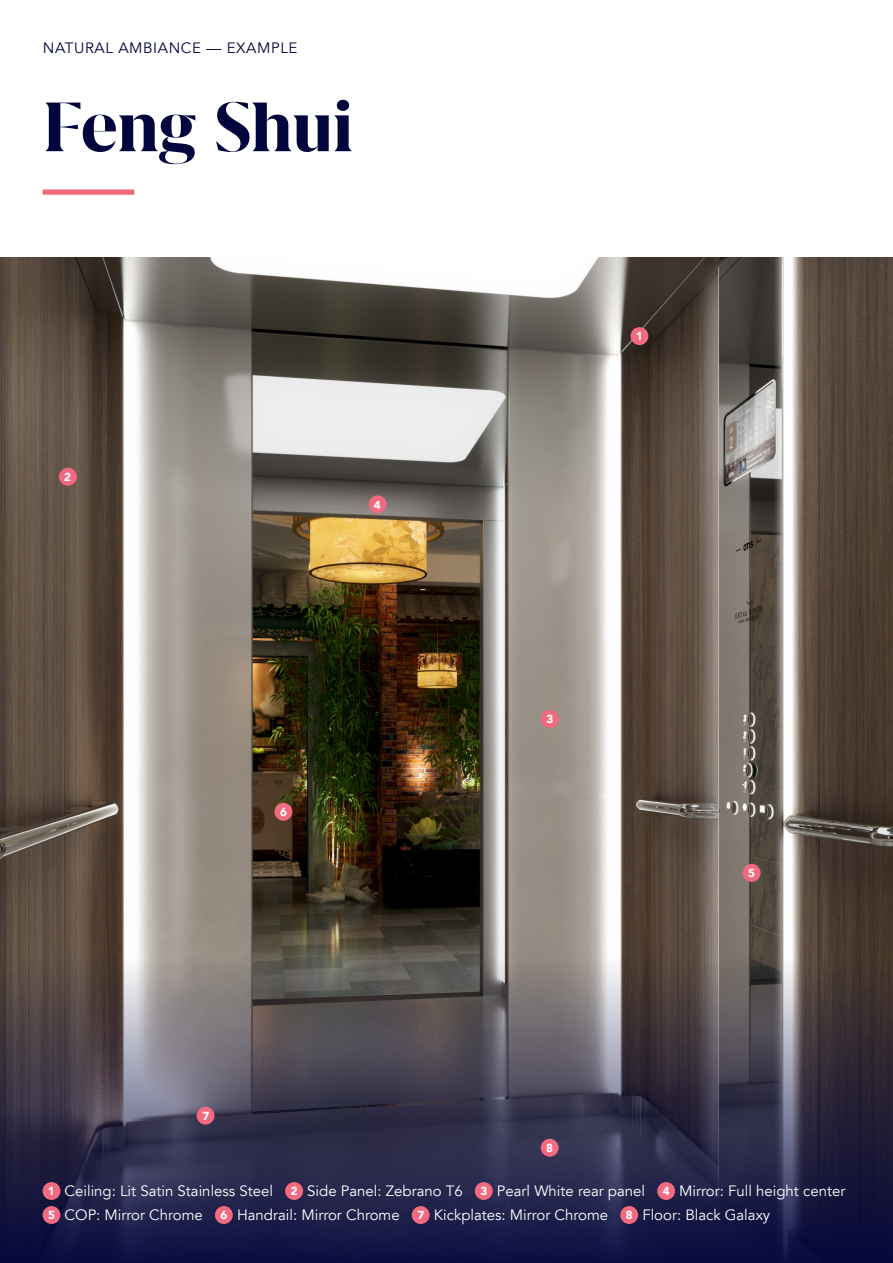
<style>
.page{position:relative;width:893px;height:1263px;background:#fff}
.page>*{position:absolute;margin:0;border:0;box-sizing:border-box;transform-origin:0 0}
.Headline{font:700 81px "Grifo L";letter-spacing:-.005em;color:#02063d}
.copy{font:15px "Avenir LT";color:#fff}
.kopfzeile{font:15px "Avenir LT";letter-spacing:.04em;color:#02063d}
.t1{font:900 11.7px "Avenir LT";color:#fff}
</style>
<div class="page">
<img style="left:0;top:257px;width:893px;height:380px">
<img style="left:0;top:637px;width:893px;height:626px">
<svg style="left:43px;top:189px;width:92px;height:6px"></svg>
<div style="left:43px;top:1182px;width:17px;height:18px;background:#f16a80;border-radius:50%"></div>
<div style="left:285px;top:1182px;width:18px;height:18px;background:#f16a80;border-radius:50%"></div>
<div style="left:475px;top:1182px;width:18px;height:18px;background:#f16a80;border-radius:50%"></div>
<div style="left:657px;top:1182px;width:18px;height:18px;background:#f16a80;border-radius:50%"></div>
<div style="left:43px;top:1206px;width:17px;height:18px;background:#f16a80;border-radius:50%"></div>
<div style="left:215px;top:1206px;width:18px;height:18px;background:#f16a80;border-radius:50%"></div>
<div style="left:412px;top:1206px;width:18px;height:18px;background:#f16a80;border-radius:50%"></div>
<div style="left:620px;top:1206px;width:18px;height:18px;background:#f16a80;border-radius:50%"></div>
<div style="left:630px;top:327px;width:18px;height:18px;background:#f16a80;border-radius:50%"></div>
<div style="left:59px;top:468px;width:18px;height:18px;background:#f16a80;border-radius:50%"></div>
<div style="left:541px;top:710px;width:18px;height:18px;background:#f16a80;border-radius:50%"></div>
<div style="left:369px;top:495px;width:18px;height:18px;background:#f16a80;border-radius:50%"></div>
<div style="left:743px;top:864px;width:18px;height:18px;background:#f16a80;border-radius:50%"></div>
<div style="left:274px;top:803px;width:18px;height:18px;background:#f16a80;border-radius:50%"></div>
<div style="left:197px;top:1107px;width:18px;height:17px;background:#f16a80;border-radius:50%"></div>
<div style="left:541px;top:1139px;width:18px;height:18px;background:#f16a80;border-radius:50%"></div>
<p class="kopfzeile" style="left:43px;top:39px;width:256px">NATURAL AMBIANCE — EXAMPLE</p>
<p class="Headline" style="left:43px;top:87px;width:312px">Feng Shui</p>
<p class="t1" style="left:64px;top:470px;width:8px">2</p>
<p class="t1" style="left:374px;top:498px;width:8px">4</p>
<p class="t1" style="left:280px;top:805px;width:8px">6</p>
<p class="t1" style="left:202px;top:1109px;width:8px">7</p>
<p class="t1" style="left:636px;top:329px;width:8px">1</p>
<p class="t1" style="left:546px;top:712px;width:8px">3</p>
<p class="t1" style="left:546px;top:1141px;width:8px">8</p>
<p class="t1" style="left:748px;top:866px;width:8px">5</p>
<p class="t1" style="left:48px;top:1184px;width:8px">1</p>
<p class="copy" style="left:65px;top:1183px;width:210px">Ceiling: Lit Satin Stainless Steel</p>
<p class="t1" style="left:291px;top:1184px;width:8px">2</p>
<p class="copy" style="left:307px;top:1183px;width:157px">Side Panel: Zebrano T6</p>
<p class="t1" style="left:480px;top:1184px;width:8px">3</p>
<p class="copy" style="left:497px;top:1183px;width:150px">Pearl White rear panel</p>
<p class="t1" style="left:663px;top:1184px;width:8px">4</p>
<p class="copy" style="left:679px;top:1183px;width:168px">Mirror: Full height center</p>
<p class="t1" style="left:48px;top:1208px;width:8px">5</p>
<p class="copy" style="left:65px;top:1207px;width:140px">COP: Mirror Chrome</p>
<p class="t1" style="left:221px;top:1208px;width:8px">6</p>
<p class="copy" style="left:237px;top:1207px;width:164px">Handrail: Mirror Chrome</p>
<p class="t1" style="left:417px;top:1208px;width:8px">7</p>
<p class="copy" style="left:434px;top:1207px;width:176px">Kickplates: Mirror Chrome</p>
<p class="t1" style="left:626px;top:1208px;width:8px">8</p>
<p class="copy" style="left:642px;top:1207px;width:129px">Floor: Black Galaxy</p>
</div>
